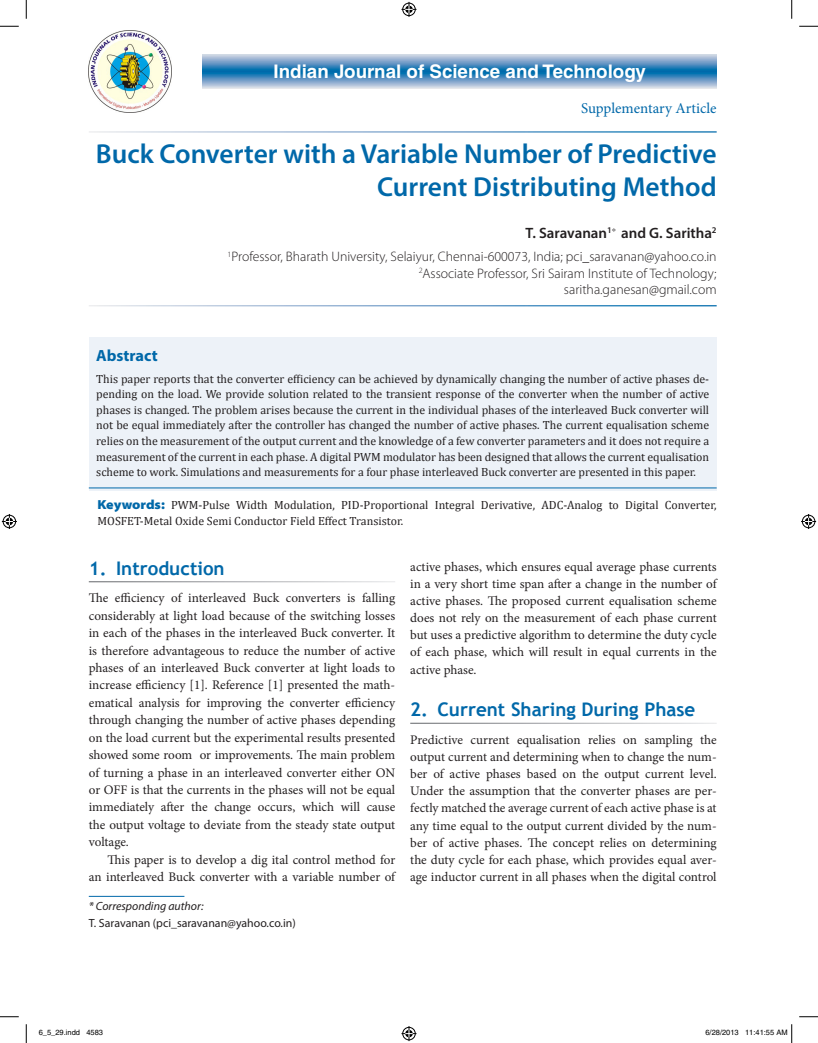
<style>
.page{position:relative;width:818px;height:1043px;background:#fff}
.page>*{position:absolute;margin:0;border:0;box-sizing:border-box;transform-origin:0 0}
.AT{font:600 27.5px/33.8px "Myriad Pro";color:#0068a9;text-align:right}
.t1{font:700 18.75px "Trebuchet MS";color:#0068a9}
.H2AfterH1{font:700 18.75px "Helvetica LT Std";color:#fff}
.Abs_Head{font:700 16.25px "Myriad Pro";color:#0068a9}
.Author{font:600 15px "Myriad Pro";color:#231f20}
.Ref{font:15px "Minion Pro";color:#0068a9}
.Affiliation{font:300 13.75px/16.2px "Myriad Pro";color:#231f20;text-align:right}
.Text{font:13.12px/17.4px "Minion Pro";letter-spacing:-.005em;color:#231f20;text-align:justify}
.Text_Ind{font:13.12px/17.1px "Minion Pro";color:#231f20;text-align:right}
.Abs_Text1{font:11.88px/15.6px "Cambria";letter-spacing:-.005em;color:#231f20;text-align:justify}
.Keyword{font:11.88px/15.6px "Cambria";color:#231f20}
.Footnote{font:11.88px "Myriad Pro";color:#231f20}
.Footnote1{font:italic 11.88px "Myriad Pro";color:#231f20}
.t2{font:7.5px "Helvetica";color:#000}
.s1{font-family:"Myriad Pro";font-weight:900;font-stretch:semi-expanded;font-size:13.12px;color:#0068a9}
</style>
<div class="page">
<div style="left:89px;top:337px;width:627px;height:153px;background:#edf2f8"></div>
<hr style="left:89px;top:487px;width:627px;height:1px;background:#0068a9">
<hr style="left:89px;top:896px;width:95px;height:1px;background:#0068a9">
<svg style="left:203px;top:54px;width:513px;height:34px;background:#689dc7"></svg>
<img style="left:89px;top:30px;width:82px;height:83px">
<svg style="left:0;top:25px;width:19px;height:2px"></svg>
<svg style="left:799px;top:25px;width:19px;height:2px"></svg>
<svg style="left:0;top:1016px;width:19px;height:1px"></svg>
<svg style="left:799px;top:1016px;width:19px;height:1px"></svg>
<svg style="left:25px;top:0;width:2px;height:19px"></svg>
<svg style="left:25px;top:1024px;width:2px;height:18px"></svg>
<svg style="left:791px;top:0;width:1px;height:19px"></svg>
<svg style="left:401px;top:2px;width:15px;height:15px"></svg>
<svg style="left:401px;top:1026px;width:15px;height:15px"></svg>
<svg style="left:2px;top:514px;width:15px;height:15px"></svg>
<svg style="left:801px;top:514px;width:15px;height:15px"></svg>
<svg style="left:791px;top:1024px;width:1px;height:18px"></svg>
<p class="H2AfterH1" style="left:273px;top:60px;width:374px">Indian Journal of Science and Technology</p>
<p class="Ref" style="left:581px;top:98px;width:137px">Supplementary Article</p>
<p class="AT" style="left:96px;top:136px;width:622px">Buck Converter with a Variable Number of Predictive<br>Current Distributing Method</p>
<p class="Author" style="left:525px;top:223px;width:192px">T. Saravanan<sup>1</sup>∗ and G. Saritha<sup>2</sup></p>
<p class="Affiliation" style="left:228px;top:249px;width:490px"><sup>1</sup>Professor, Bharath University, Selaiyur, Chennai-600073, India; pci_saravanan@yahoo.co.in<br><sup>2</sup>Associate Professor, Sri Sairam Institute of Technology;<br>saritha.ganesan@gmail.com</p>
<p class="Abs_Head" style="left:96px;top:344px;width:63px">Abstract</p>
<p class="Abs_Text1" style="left:96px;top:370px;width:614px">This paper reports that the converter efficiency can be achieved by dynamically changing the number of active phases de&shy;pending on the load. We provide solution related to the transient response of the converter when the number of active phases is changed. The problem arises because the current in the individual phases of the interleaved Buck converter will not be equal immediately after the controller has changed the number of active phases. The current equalisation scheme relies on the measurement of the output current and the knowledge of a few converter parameters and it does not require a measurement of the current in each phase. A digital PWM modulator has been designed that allows the current equalisation scheme to work. Simulations and measurements for a four phase interleaved Buck converter are presented in this paper.</p>
<p class="Keyword" style="left:98px;top:497px;width:620px"><span class="s1">Keywords:</span> PWM-Pulse Width Modulation, PID-Proportional Integral Derivative, ADC-Analog to Digital Converter,<br>MOSFET-Metal Oxide Semi Conductor Field Effect Transistor.</p>
<h1 class="t1" style="left:89px;top:556px;width:137px">1. Introduction</h1>
<p class="Text" style="left:89px;top:589px;width:308px">The efficiency of interleaved Buck converters is falling considerably at light load because of the switching losses in each of the phases in the interleaved Buck converter. It is therefore advantageous to reduce the number of active phases of an interleaved Buck converter at light loads to increase efficiency [1]. Reference [1] presented the math&shy;ematical analysis for improving the converter efficiency through changing the number of active phases depending on the load current but the experimental results presented showed some room or improvements. The main problem of turning a phase in an interleaved converter either ON or OFF is that the currents in the phases will not be equal immediately after the change occurs, which will cause the output voltage to deviate from the steady state output voltage.</p>
<p class="Text_Ind" style="left:89px;top:850px;width:308px">This paper is to develop a dig ital control method for<br>an interleaved Buck converter with a variable number of</p>
<p class="Text_Ind" style="left:410px;top:558px;width:308px;text-align:justify">active phases, which ensures equal average phase currents in a very short time span after a change in the number of active phases. The proposed current equalisation scheme does not rely on the measurement of each phase current but uses a predictive algorithm to determine the duty cycle of each phase, which will result in equal currents in the active phase.</p>
<h1 class="t1" style="left:410px;top:698px;width:286px">2. Current Sharing During Phase</h1>
<p class="Text" style="left:410px;top:731px;width:308px">Predictive current equalisation relies on sampling the output current and determining when to change the num&shy;ber of active phases based on the output current level.<br>Under the assumption that the converter phases are per&shy;fectly matched the average current of each active phase is at any time equal to the output current divided by the num&shy;ber of active phases. The concept relies on determining the duty cycle for each phase, which provides equal aver&shy;age inductor current in all phases when the digital control</p>
<p class="Footnote1" style="left:89px;top:899px;width:116px">* Corresponding author:</p>
<p class="Footnote" style="left:89px;top:915px;width:208px">T. Saravanan (pci_saravanan@yahoo.co.in)</p>
<p class="t2" style="left:39px;top:1028px;width:66px">6_5_29.indd 4583</p>
<p class="t2" style="left:705px;top:1028px;width:84px">6/28/2013 11:41:55 AM</p>
</div>
